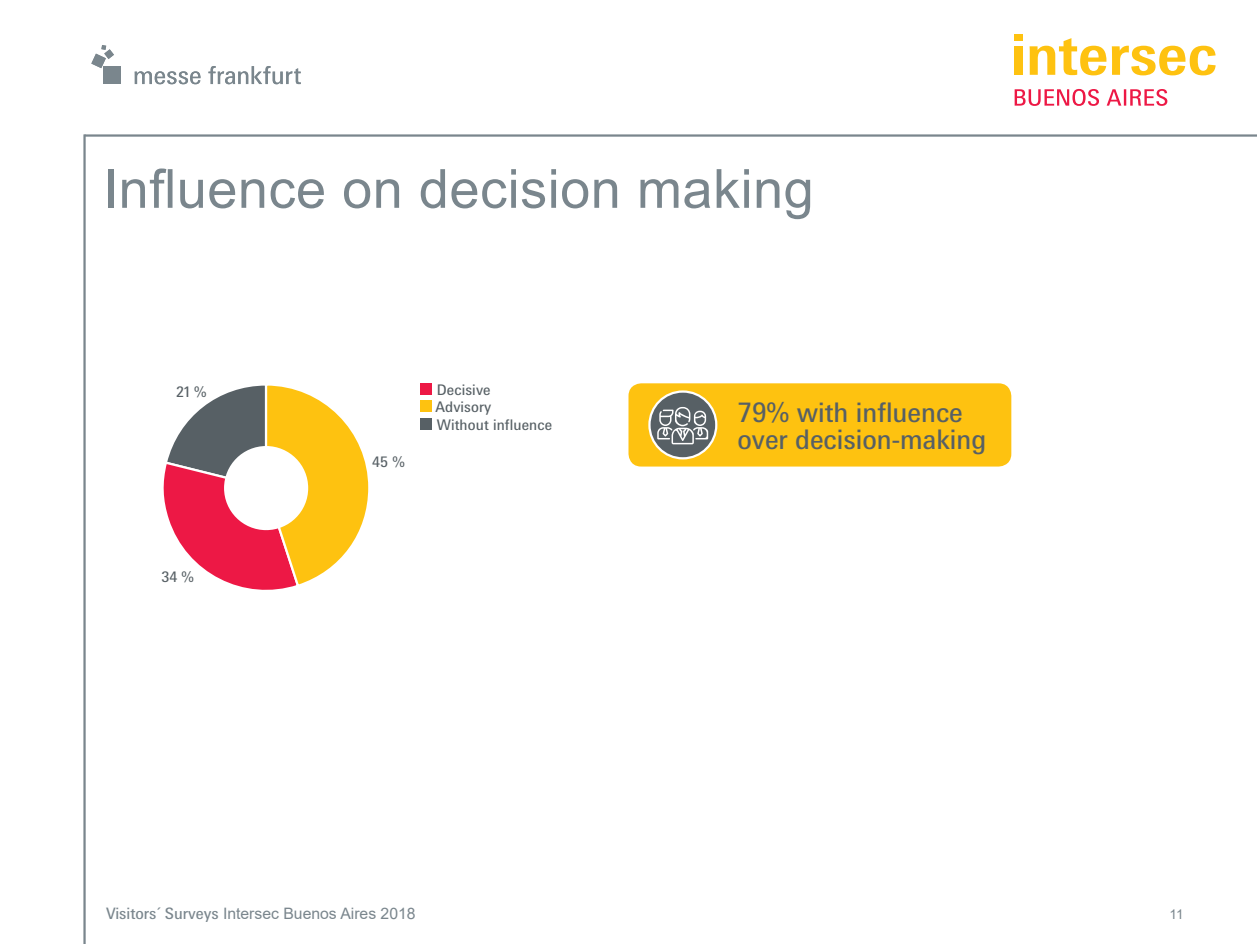
<style>
.page{position:relative;width:1257px;height:944px;background:#fff}
.page>*{position:absolute;margin:0;border:0;box-sizing:border-box;transform-origin:0 0}
.t1{font:54px "Arial";letter-spacing:.01em;color:#7a868d}
.t2{font:27px/27px "Messe Univers";color:#576065}
.t3{font:15.75px "Arial";color:#7a868d}
.t4{font:14.62px/17.6px "Messe Univers";letter-spacing:.01em;color:#576065}
.t5{font:13.5px "Arial";color:#7a868d}
.s1{font-family:"Messe Univers"}
</style>
<div class="page">
<div style="left:1014px;top:34px;width:8px;height:7px;background:#fec210"></div>
<div style="left:1014px;top:46px;width:8px;height:29px;background:#fec210"></div>
<svg style="left:1029px;top:38px;width:186px;height:37px"></svg>
<svg style="left:1014px;top:89px;width:85px;height:17px"></svg>
<svg style="left:1106px;top:89px;width:61px;height:17px"></svg>
<div style="left:420px;top:383px;width:11px;height:12px;background:#ed1845"></div>
<div style="left:420px;top:401px;width:11px;height:11px;background:#fec210"></div>
<div style="left:420px;top:418px;width:11px;height:12px;background:#576065"></div>
<svg style="left:163px;top:385px;width:206px;height:205px"></svg>
<div style="left:224px;top:446px;width:84px;height:84px;background:#fff;border:2px solid #fff;border-radius:50%"></div>
<div style="left:628px;top:383px;width:383px;height:84px;background:#fec210;border-radius:13px"></div>
<svg style="left:649px;top:392px;width:67px;height:66px"></svg>
<div style="left:648px;top:390px;width:69px;height:69px;border:2px solid #fff;border-radius:50%"></div>
<svg style="left:657px;top:407px;width:51px;height:37px;background:#888f92"></svg>
<div style="left:103px;top:66px;width:18px;height:18px;background:#7a868d"></div>
<svg style="left:91px;top:45px;width:23px;height:23px"></svg>
<svg style="left:135px;top:71px;width:66px;height:13px"></svg>
<svg style="left:208px;top:66px;width:93px;height:18px"></svg>
<hr style="left:83px;top:134px;width:3px;height:810px;background:#7a868d">
<hr style="left:85px;top:134px;width:1171px;height:3px;background:#7a868d">
<h1 class="t1" style="left:103px;top:152px;width:712px">Influence on decision making</h1>
<p class="t4" style="left:176px;top:383px;width:32px">21 %</p>
<p class="t4" style="left:161px;top:568px;width:34px">34 %</p>
<p class="t4" style="left:372px;top:453px;width:34px">45 %</p>
<p class="t4" style="left:435px;top:380px;width:118px">Decisive<br>Advisory<br>Without influence</p>
<h2 class="t2" style="left:737px;top:399px;width:250px">79% with influence over decision-making</h2>
<p class="t3" style="left:106px;top:903px;width:311px"><span class="s1">Visitors´ Surveys</span> Intersec Buenos Aires 2018</p>
<p class="t5" style="left:1169px;top:905px;width:16px">11</p>
</div>
